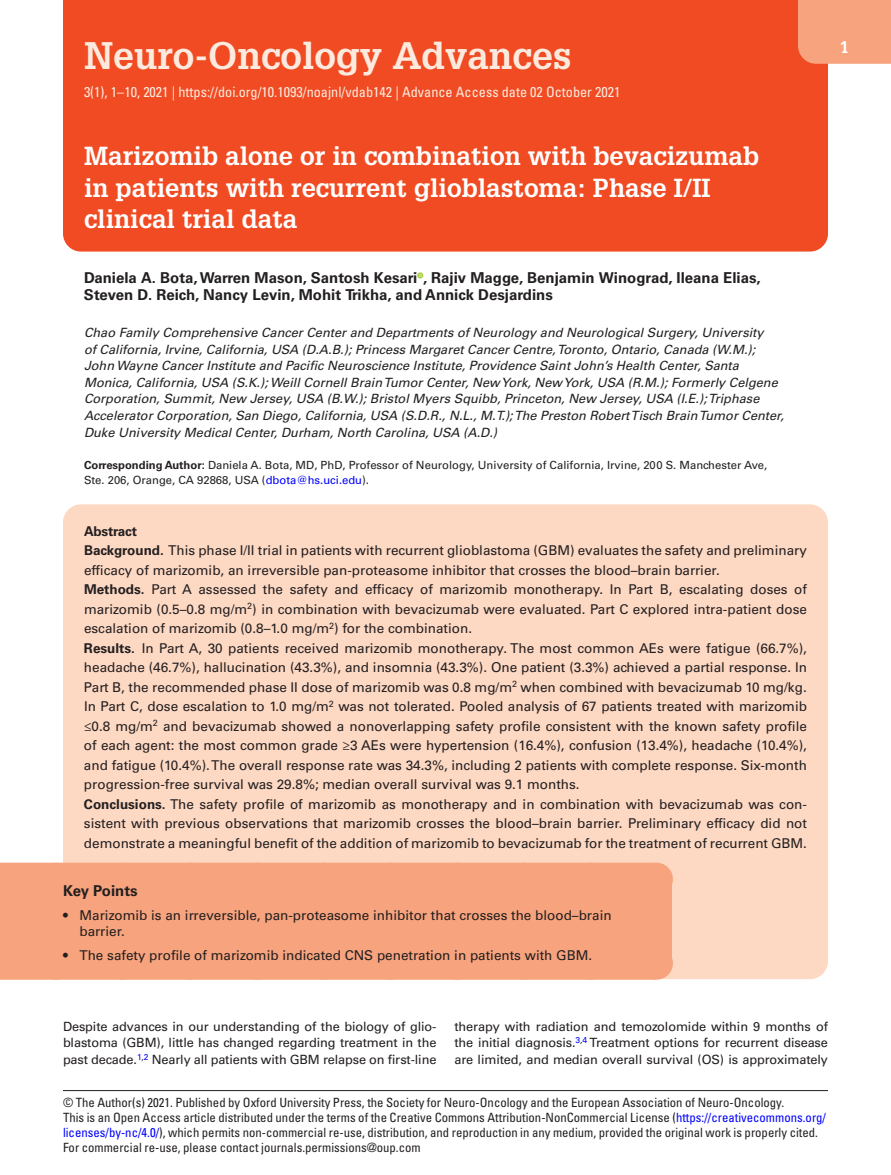
<style>
.page{position:relative;width:891px;height:1175px;background:#fff}
.page>*{position:absolute;margin:0;border:0;box-sizing:border-box;transform-origin:0 0}
.t1{font:700 37.5px "Glypha LT Std";color:#fdeade}
.t2{font:700 25.5px/31.5px "Glypha LT Std";color:#fff}
.t3{font:700 16.5px "Glypha LT Std";color:#fff}
.t4{font:700 15px/16.5px "Univers LT Std";color:#231f20}
.t5{font:condensed 14.25px "Univers LT Std";color:#fdeade}
.t6{font:13.5px/19.5px "Univers LT Std";color:#231f20}
.t7{font:italic 12.75px/16.5px "Univers LT Std";color:#231f20}
.t8{font:condensed 12.75px/15px "Univers LT Std";color:#231f20}
.t9{font:12.75px/16.5px "Univers LT Std";letter-spacing:-.01em;color:#231f20;text-align:justify}
.t10{font:11.25px/15px "Univers LT Std";color:#231f20}
.s1{font-weight:700}
.s2{color:#00f}
</style>
<div class="page">
<div style="left:63px;top:0;width:765px;height:166px;background:#f04b22"></div>
<div style="left:798px;top:0;width:93px;height:64px;background:#f7a37d"></div>
<hr style="left:63px;top:1090px;width:765px;height:1px;background:#231f20">
<div style="left:63px;top:504px;width:765px;height:475px;background:#fdd8c3;border-radius:18px"></div>
<div style="left:0;top:880px;width:672px;height:34px;background:#f7a37d"></div>
<div style="left:0;top:862px;width:656px;height:33px;background:#f7a37d"></div>
<svg style="left:56px;top:862px;width:566px;height:1px"></svg>
<hr style="left:656px;top:862px;width:1px;height:33px;background:#f7a37d">
<div style="left:0;top:896px;width:672px;height:57px;background:#f7a37d"></div>
<div style="left:0;top:937px;width:672px;height:27px;background:#f7a37d"></div>
<div style="left:0;top:946px;width:656px;height:33px;background:#f7a37d"></div>
<hr style="left:656px;top:946px;width:1px;height:33px;background:#f7a37d">
<svg style="left:417px;top:272px;width:6px;height:6px"></svg>
<div style="left:63px;top:166px;width:765px;height:85px;background:#f04b22"></div>
<h1 class="t1" style="left:84px;top:32px;width:489px">Neuro-Oncology Advances</h1>
<p class="t5" style="left:84px;top:83px;width:538px">3(1), 1–10, 2021 | https://doi.org/10.1093/noajnl/vdab142 | Advance Access date 02 October 2021</p>
<h2 class="t2" style="left:84px;top:140px;width:677px">Marizomib alone or in combination with bevacizumab in patients with recurrent glioblastoma: Phase I/II clinical trial data</h2>
<p class="t4" style="left:84px;top:270px;width:678px">Daniela A. Bota, Warren Mason, Santosh Kesari , Rajiv Magge, Benjamin Winograd, Ileana Elias,<br>Steven D. Reich, Nancy Levin, Mohit Trikha, and Annick Desjardins</p>
<p class="t7" style="left:84px;top:325px;width:702px">Chao Family Comprehensive Cancer Center and Departments of Neurology and Neurological Surgery, University<br>of California, Irvine, California, USA (D.A.B.); Princess Margaret Cancer Centre, Toronto, Ontario, Canada (W.M.); John Wayne Cancer Institute and Pacific Neuroscience Institute, Providence Saint John’s Health Center, Santa Monica, California, USA (S.K.); Weill Cornell Brain Tumor Center, New York, New York, USA (R.M.); Formerly Celgene Corporation, Summit, New Jersey, USA (B.W.); Bristol Myers Squibb, Princeton, New Jersey, USA (I.E.); Triphase Accelerator Corporation, San Diego, California, USA (S.D.R., N.L., M.T.); The Preston Robert Tisch Brain Tumor Center, Duke University Medical Center, Durham, North Carolina, USA (A.D.)</p>
<p class="t10" style="left:84px;top:457px;width:685px"><span class="s1">Corresponding Author:</span> Daniela A. Bota, MD, PhD, Professor of Neurology, University of California, Irvine, 200 S. Manchester Ave,<br>Ste. 206, Orange, CA 92868, USA (<span class="s2">dbota@hs.uci.edu</span>).</p>
<p class="t6" style="left:84px;top:521px;width:725px"><span class="s1">Abstract<br>Background.</span> This phase I/II trial in patients with recurrent glioblastoma (GBM) evaluates the safety and preliminary efficacy of marizomib, an irreversible pan-proteasome inhibitor that crosses the blood–brain barrier.<br><span class="s1">Methods.</span> Part A assessed the safety and efficacy of marizomib monotherapy. In Part B, escalating doses of marizomib (0.5–0.8 mg/m<sup>2</sup>) in combination with bevacizumab were evaluated. Part C explored intra-patient dose escalation of marizomib (0.8–1.0 mg/m<sup>2</sup>) for the combination.<br><span class="s1">Results.</span> In Part A, 30 patients received marizomib monotherapy. The most common AEs were fatigue (66.7%), headache (46.7%), hallucination (43.3%), and insomnia (43.3%). One patient (3.3%) achieved a partial response. In Part B, the recommended phase II dose of marizomib was 0.8 mg/m<sup>2</sup> when combined with bevacizumab 10 mg/kg.<br>In Part C, dose escalation to 1.0 mg/m<sup>2</sup> was not tolerated. Pooled analysis of 67 patients treated with marizomib ≤0.8 mg/m<sup>2</sup> and bevacizumab showed a nonoverlapping safety profile consistent with the known safety profile of each agent: the most common grade ≥3 AEs were hypertension (16.4%), confusion (13.4%), headache (10.4%), and fatigue (10.4%). The overall response rate was 34.3%, including 2 patients with complete response. Six-month progression-free survival was 29.8%; median overall survival was 9.1 months.<br><span class="s1">Conclusions.</span> The safety profile of marizomib as monotherapy and in combination with bevacizumab was con&shy;sistent with previous observations that marizomib crosses the blood–brain barrier. Preliminary efficacy did not demonstrate a meaningful benefit of the addition of marizomib to bevacizumab for the treatment of recurrent GBM.</p>
<p class="t4" style="left:63px;top:882px;width:76px">Key Points</p>
<p class="t6" style="left:79px;top:906px;width:534px;line-height:16.5px;text-indent:-16px">• Marizomib is an irreversible, pan-proteasome inhibitor that crosses the blood–brain barrier.</p>
<p class="t6" style="left:63px;top:945px;width:531px">• The safety profile of marizomib indicated CNS penetration in patients with GBM.</p>
<p class="t3" style="left:840px;top:37px;width:11px">1</p>
<p class="t9" style="left:63px;top:1018px;width:375px">Despite advances in our understanding of the biology of glio&shy;blastoma (GBM), little has changed regarding treatment in the past decade.<sup>1</sup><sup>,</sup><sup>2</sup> Nearly all patients with GBM relapse on first-line</p>
<p class="t9" style="left:454px;top:1018px;width:375px">therapy with radiation and temozolomide within 9 months of the initial diagnosis.<sup>3</sup><sup>,</sup><sup>4</sup> Treatment options for recurrent disease are limited, and median overall survival (OS) is approximately</p>
<p class="t8" style="left:63px;top:1095px;width:723px">© The Author(s) 2021. Published by Oxford University Press, the Society for Neuro-Oncology and the European Association of Neuro-Oncology.</p>
<p class="t8" style="left:63px;top:1110px;width:765px">This is an Open Access article distributed under the terms of the Creative Commons Attribution-NonCommercial License (<span class="s2">https://creativecommons.org/ licenses/by-nc/4.0/</span>), which permits non-commercial re-use, distribution, and reproduction in any medium, provided the original work is properly cited.<br>For commercial re-use, please contact journals.permissions@oup.com</p>
</div>
